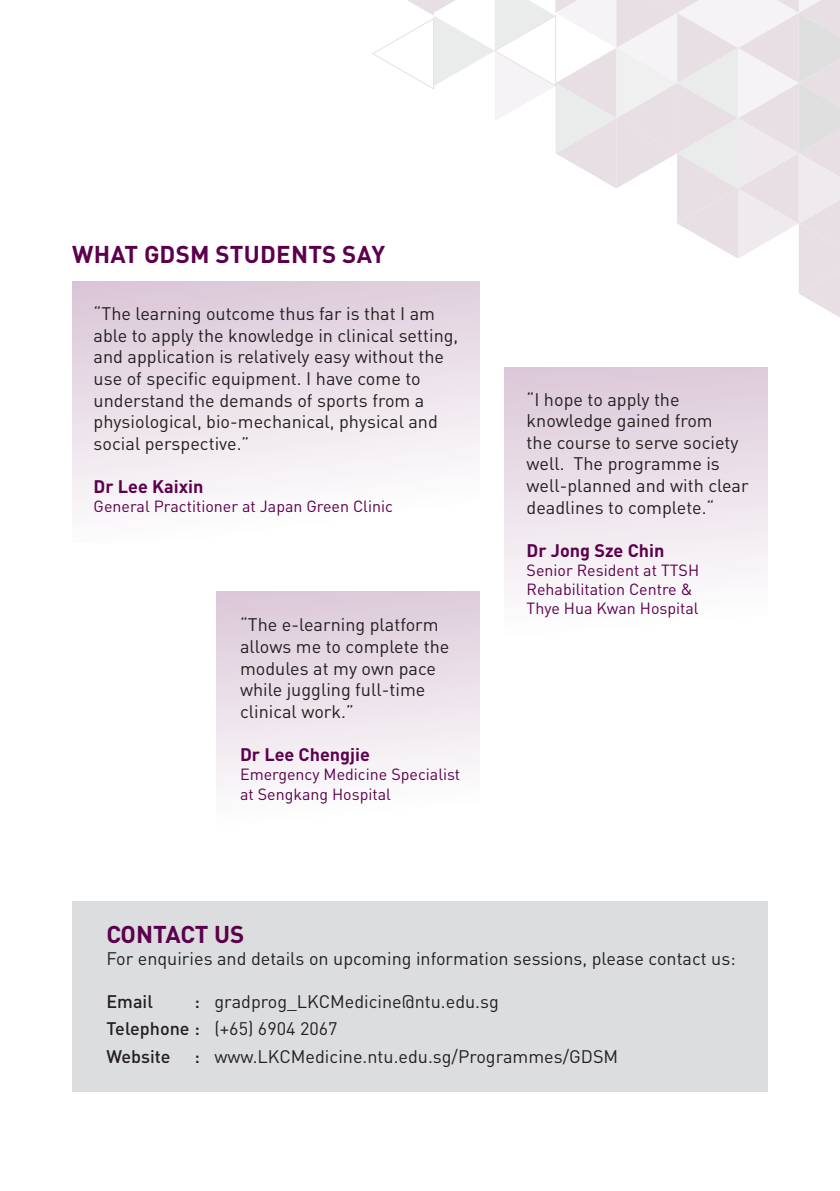
<style>
.page{position:relative;width:840px;height:1191px;background:#fff}
.page>*{position:absolute;margin:0;border:0;box-sizing:border-box;transform-origin:0 0}
.t1{font:700 24px "DIN Pro";letter-spacing:.01em;color:#5c004d}
.t2{font:700 24px "DIN Pro";letter-spacing:-.01em;color:#5c004d}
.t3{font:18px/21.6px "DIN Pro";color:#231f20}
.t4{font:700 18px "DIN Pro";color:#5c004d}
.t5{font:500 18px "DIN Pro";color:#231f20}
.t6{font:16px/19.2px "DIN Pro";color:#5c004d}
.s1{font-weight:500}
</style>
<div class="page">
<svg style="left:372px;top:0;width:467px;height:329px"></svg>
<hr style="left:433px;top:18px;width:1px;height:68px;background:#dbd1d7">
<div style="left:72px;top:901px;width:695px;height:191px;background:#dcdddf"></div>
<div style="left:503px;top:367px;width:264px;height:272px;background:linear-gradient(to bottom,#dcc9d9,#fff)"></div>
<div style="left:216px;top:591px;width:263px;height:235px;background:linear-gradient(to bottom,#dcc9d9,#fff)"></div>
<div style="left:72px;top:281px;width:407px;height:262px;background:linear-gradient(to bottom,#ddcad9,#fff)"></div>
<p class="t1" style="left:72px;top:238px;width:314px">WHAT GDSM STUDENTS SAY</p>
<p class="t3" style="left:94px;top:302px;width:366px">“The learning outcome thus far is that I am able to apply the knowledge in clinical setting, and application is relatively easy without the use of specific equipment. I have come to understand the demands of sports from a physiological, bio-mechanical, physical and social perspective.”</p>
<p class="t4" style="left:94px;top:474px;width:111px">Dr Lee Kaixin</p>
<p class="t6" style="left:94px;top:496px;width:301px">General Practitioner at Japan Green Clinic</p>
<p class="t3" style="left:240px;top:613px;width:211px">“The e-learning platform allows me to complete the modules at my own pace while juggling full-time clinical work.”</p>
<p class="t4" style="left:240px;top:742px;width:131px">Dr Lee Chengjie</p>
<p class="t6" style="left:240px;top:764px;width:221px">Emergency Medicine Specialist at Sengkang Hospital</p>
<p class="t3" style="left:526px;top:387px;width:223px">“I hope to apply the knowledge gained from<br>the course to serve society well. The programme is well-planned and with clear deadlines to complete.“</p>
<p class="t4" style="left:526px;top:538px;width:139px">Dr Jong Sze Chin</p>
<p class="t6" style="left:526px;top:560px;width:174px">Senior Resident at TTSH<br>Rehabilitation Centre &amp;<br>Thye Hua Kwan Hospital</p>
<p class="t2" style="left:106px;top:918px;width:139px">CONTACT US</p>
<p class="t3" style="left:106px;top:947px;width:630px">For enquiries and details on upcoming information sessions, please contact us:</p>
<p class="t5" style="left:106px;top:989px;width:48px">Email</p>
<p class="t3" style="left:194px;top:990px;width:306px"><span class="s1">:</span> gradprog_LKCMedicine@ntu.edu.sg</p>
<p class="t3" style="left:106px;top:1017px;width:233px"><span class="s1">Telephone :</span> (+65) 6904 2067</p>
<p class="t5" style="left:106px;top:1044px;width:66px">Website</p>
<p class="t3" style="left:194px;top:1044px;width:425px"><span class="s1">:</span> www.LKCMedicine.ntu.edu.sg/Programmes/GDSM</p>
</div>
